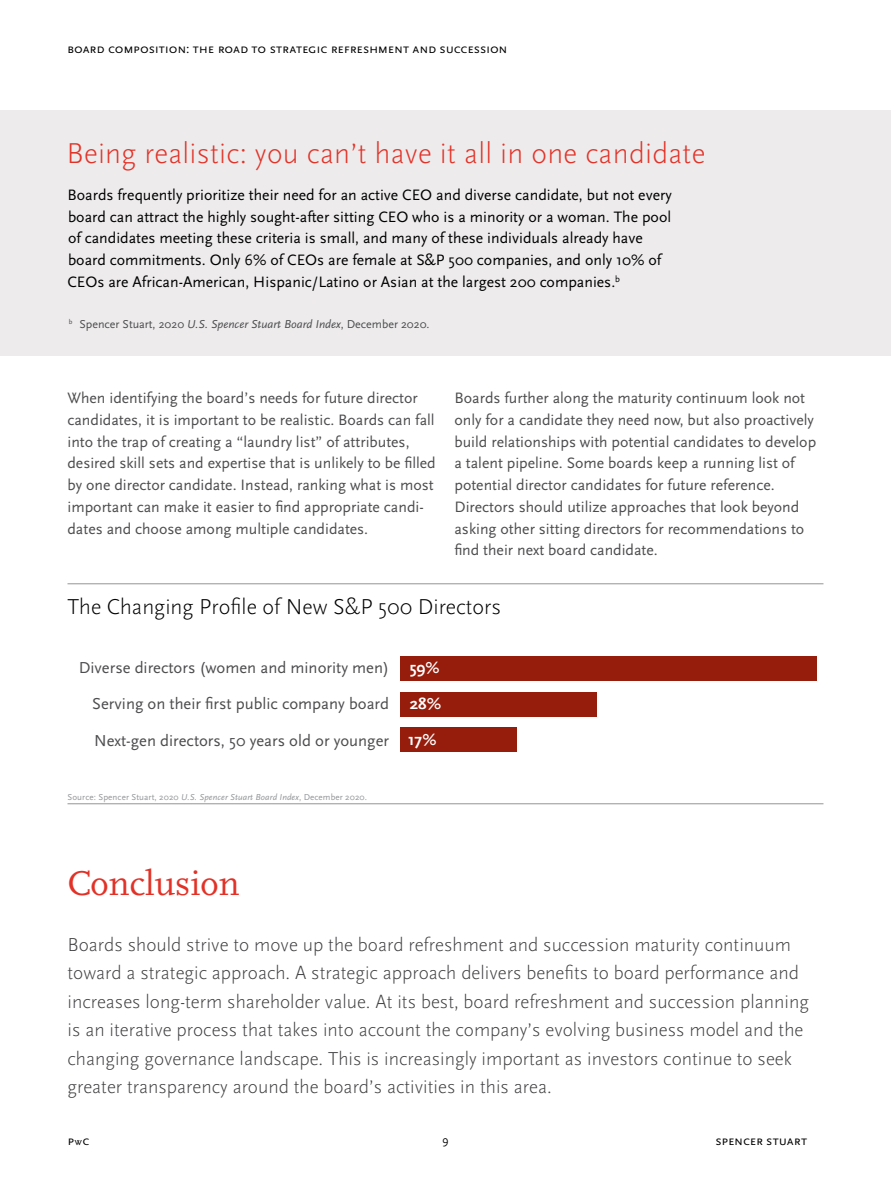
<style>
.page{position:relative;width:891px;height:1188px;background:#fff}
.page>*{position:absolute;margin:0;border:0;box-sizing:border-box;transform-origin:0 0}
.t1{font:36px "Scala Pro";color:#e23227}
.t2{font:300 30px "Scala Sans Pro";letter-spacing:.01em;color:#e23227}
.t3{font:300 22.5px "Scala Sans Pro";color:#000}
.t4{font:300 19.5px/28.5px "Scala Sans Pro";color:#414042}
.t5{font:16.65px "Scala Sans Pro";color:#4d4d4f}
.t6{font:15.75px/21.8px "Scala Sans Pro";color:#4d4d4f}
.t7{font:15.75px/21.8px "Scala Sans Pro";color:#000}
.t8{font:13.5px "Scala Sans Pro";letter-spacing:-.01em;color:#000}
.t9{font:12px "Scala Sans Pro";color:#4d4d4f}
.t10{font:12px "Scala Sans Pro";color:#000}
.t11{font:9px "Scala Sans Pro";letter-spacing:.01em;color:#939598}
.s1{font-style:italic}
.s2{font-weight:700;color:#fff}
.s3{font-size:10.5px}
</style>
<div class="page">
<div style="left:0;top:110px;width:891px;height:246px;background:#edebec"></div>
<hr style="left:68px;top:583px;width:756px;height:1px;background:#939598">
<hr style="left:68px;top:803px;width:756px;height:1px;background:#939598">
<div style="left:400px;top:692px;width:196px;height:25px;background:#961c0b"></div>
<div style="left:400px;top:727px;width:117px;height:25px;background:#961c0b"></div>
<div style="left:400px;top:656px;width:416px;height:25px;background:#961c0b"></div>
<p class="t8" style="left:68px;top:41px;width:442px">Board composition: The road to strategic refreshment and succession</p>
<h2 class="t2" style="left:66px;top:136px;width:640px">Being realistic: you can’t have it all in one candidate</h2>
<p class="t7" style="left:67px;top:184px;width:606px">Boards frequently prioritize their need for an active CEO and diverse candidate, but not every board can attract the highly sought-after sitting CEO who is a minority or a woman. The pool of candidates meeting these criteria is small, and many of these individuals already have board commitments. Only 6% of CEOs are female at S&amp;P 500 companies, and only 10% of CEOs are African-American, Hispanic/Latino or Asian at the largest 200 companies.<sup>b</sup></p>
<p class="t9" style="left:69px;top:317px;width:362px"><sup>b</sup> Spencer Stuart, 2020 <span class="s1">U.S. Spencer Stuart Board Index</span>, December 2020.</p>
<p class="t6" style="left:68px;top:387px;width:370px">When identifying the board’s needs for future director candidates, it is important to be realistic. Boards can fall into the trap of creating a “laundry list” of attributes, desired skill sets and expertise that is unlikely to be filled by one director candidate. Instead, ranking what is most important can make it easier to find appropriate candi&shy;dates and choose among multiple candidates.</p>
<p class="t6" style="left:454px;top:387px;width:363px">Boards further along the maturity continuum look not only for a candidate they need now, but also proactively build relationships with potential candidates to develop a talent pipeline. Some boards keep a running list of potential director candidates for future reference.<br>Directors should utilize approaches that look beyond asking other sitting directors for recommendations to find their next board candidate.</p>
<h3 class="t3" style="left:68px;top:594px;width:435px">The Changing Profile of New S&amp;P 500 Directors</h3>
<p class="t5" style="left:79px;top:657px;width:362px">Diverse directors (women and minority men) <span class="s2">59%</span></p>
<p class="t5" style="left:92px;top:693px;width:350px">Serving on their first public company board <span class="s2">28%</span></p>
<p class="t5" style="left:94px;top:730px;width:344px">Next-gen directors, 50 years old or younger <span class="s2">17%</span></p>
<p class="t11" style="left:68px;top:792px;width:301px">Source: Spencer Stuart, 2020 <span class="s1">U.S. Spencer Stuart Board Index</span>, December 2020.</p>
<h1 class="t1" style="left:68px;top:862px;width:174px">Conclusion</h1>
<p class="t4" style="left:68px;top:930px;width:743px">Boards should strive to move up the board refreshment and succession maturity continuum toward a strategic approach. A strategic approach delivers benefits to board performance and increases long-term shareholder value. At its best, board refreshment and succession planning is an iterative process that takes into account the company’s evolving business model and the changing governance landscape. This is increasingly important as investors continue to seek greater transparency around the board’s activities in this area.</p>
<p class="t10" style="left:442px;top:1133px;width:8px">9</p>
<p class="t8" style="left:728px;top:1133px;width:81px">encer Stuart</p>
<p class="t8" style="left:68px;top:1133px;width:59px">P<span class="s3">w</span>CSp</p>
</div>
